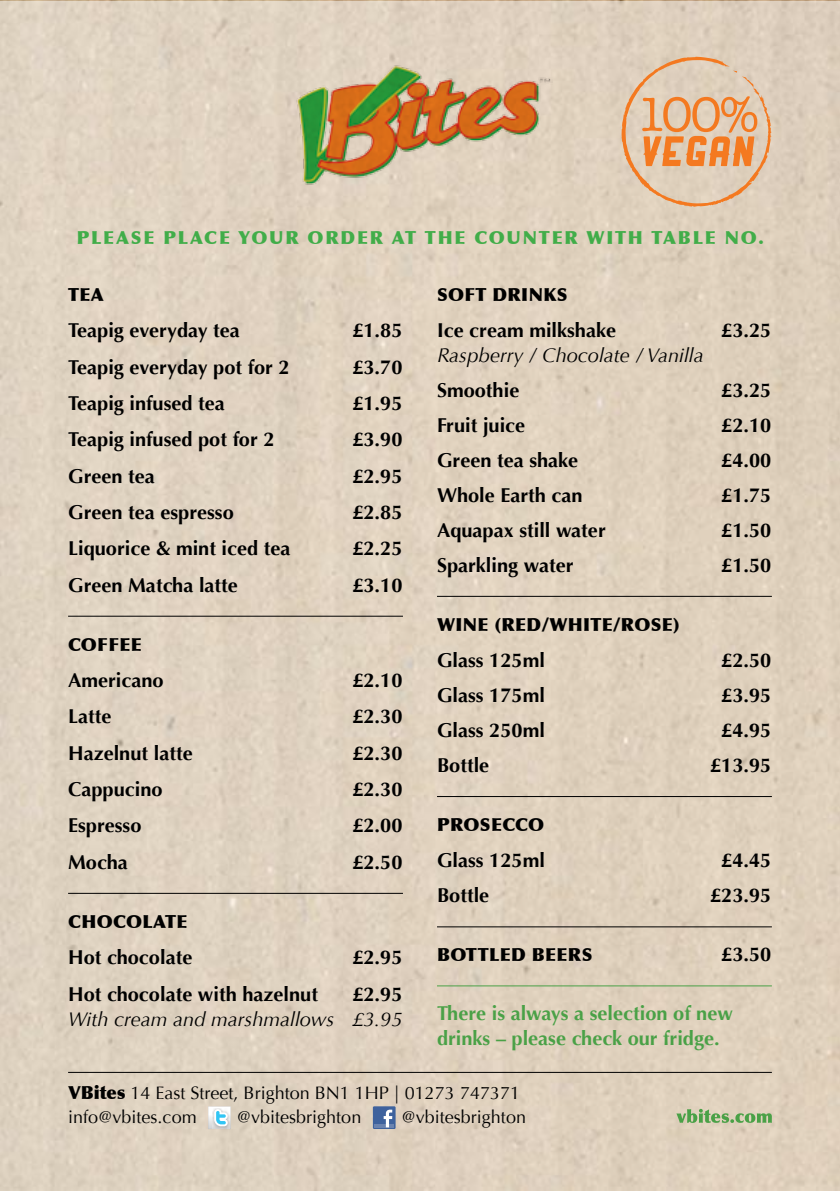
<style>
.page{position:relative;width:840px;height:1191px;background:#fff}
.page>*{position:absolute;margin:0;border:0;box-sizing:border-box;transform-origin:0 0}
.t1{font:700 20px "Optima";color:#000}
.t2{font:italic 20px "Optima";color:#000}
.t3{font:700 20px/25px "Optima";color:#4aa147}
.t4{font:18px/24px "Optima";color:#000}
.t5{font:900 18px "Optima";letter-spacing:.02em;color:#000}
.t6{font:900 18px "Optima";letter-spacing:.1em;color:#41ad49}
.s1{font-weight:900}
</style>
<div class="page">
<div style="left:1px;top:1px;width:838px;height:1190px;background:#dfd1bf"></div>
<img style="left:296px;top:63px;width:256px;height:122px">
<hr style="left:68px;top:1071px;width:703px;height:1px;background:#000">
<div style="left:372px;top:1106px;width:23px;height:23px;background:#3e629d"></div>
<hr style="left:374px;top:1124px;width:20px;height:3px;background:#6a83af">
<svg style="left:383px;top:1109px;width:9px;height:18px"></svg>
<svg style="left:208px;top:1106px;width:23px;height:23px"></svg>
<svg style="left:621px;top:57px;width:150px;height:150px"></svg>
<svg style="left:676px;top:1108px;width:95px;height:15px"></svg>
<hr style="left:68px;top:615px;width:335px;height:1px;background:#000">
<hr style="left:68px;top:893px;width:335px;height:1px;background:#000">
<hr style="left:437px;top:596px;width:334px;height:1px;background:#000">
<hr style="left:437px;top:796px;width:334px;height:1px;background:#000">
<hr style="left:437px;top:926px;width:334px;height:1px;background:#000">
<hr style="left:437px;top:985px;width:334px;height:1px;background:#4aa147">
<p class="t6" style="left:77px;top:227px;width:525px">PLEASE PLACE YOUR ORDER AT TH E COUNTER WITH</p>
<p class="t6" style="left:651px;top:227px;width:26px">TABL</p>
<p class="t6" style="left:704px;top:227px;width:60px">E NO.</p>
<p class="t5" style="left:68px;top:283px;width:35px">TEA</p>
<p class="t1" style="left:68px;top:319px;width:173px">Teapig everyday tea</p>
<p class="t1" style="left:352px;top:319px;width:52px">£1.85</p>
<p class="t1" style="left:68px;top:355px;width:223px">Teapig everyday pot for 2</p>
<p class="t1" style="left:352px;top:355px;width:52px">£3.70</p>
<p class="t1" style="left:68px;top:391px;width:158px">Teapig infused tea</p>
<p class="t1" style="left:352px;top:391px;width:52px">£1.95</p>
<p class="t1" style="left:68px;top:428px;width:208px">Teapig infused pot for 2</p>
<p class="t1" style="left:352px;top:428px;width:52px">£3.90</p>
<p class="t1" style="left:68px;top:464px;width:88px">Green tea</p>
<p class="t1" style="left:352px;top:464px;width:52px">£2.95</p>
<p class="t1" style="left:68px;top:500px;width:167px">Green tea espresso</p>
<p class="t1" style="left:352px;top:500px;width:52px">£2.85</p>
<p class="t1" style="left:68px;top:537px;width:224px">Liquorice &amp; mint iced tea</p>
<p class="t1" style="left:352px;top:537px;width:52px">£2.25</p>
<p class="t1" style="left:68px;top:573px;width:171px">Green Matcha latte</p>
<p class="t1" style="left:352px;top:573px;width:52px">£3.10</p>
<p class="t5" style="left:68px;top:633px;width:14px">COFF</p>
<p class="t5" style="left:119px;top:633px;width:24px">EE</p>
<p class="t1" style="left:68px;top:668px;width:97px">Americano</p>
<p class="t1" style="left:352px;top:668px;width:52px">£2.10</p>
<p class="t1" style="left:68px;top:705px;width:45px">Latte</p>
<p class="t1" style="left:352px;top:705px;width:52px">£2.30</p>
<p class="t1" style="left:68px;top:741px;width:126px">Hazelnut latte</p>
<p class="t1" style="left:352px;top:741px;width:52px">£2.30</p>
<p class="t1" style="left:68px;top:777px;width:96px">Cappucino</p>
<p class="t1" style="left:352px;top:777px;width:52px">£2.30</p>
<p class="t1" style="left:68px;top:814px;width:75px">Espresso</p>
<p class="t1" style="left:352px;top:814px;width:52px">£2.00</p>
<p class="t1" style="left:68px;top:850px;width:61px">Mocha</p>
<p class="t1" style="left:352px;top:850px;width:52px">£2.50</p>
<p class="t5" style="left:68px;top:910px;width:16px">CHO</p>
<p class="t5" style="left:113px;top:910px;width:27px">COLAT</p>
<p class="t5" style="left:176px;top:910px;width:12px">E</p>
<p class="t1" style="left:68px;top:945px;width:126px">Hot chocolate</p>
<p class="t1" style="left:352px;top:945px;width:52px">£2.95</p>
<p class="t1" style="left:68px;top:982px;width:251px">Hot chocolate with hazelnut</p>
<p class="t1" style="left:352px;top:982px;width:52px">£2.95</p>
<p class="t2" style="left:68px;top:1007px;width:335px">With cream and marshmallows £3.95</p>
<p class="t5" style="left:437px;top:283px;width:14px">SOFT</p>
<p class="t5" style="left:492px;top:283px;width:76px">DRIN KS</p>
<p class="t1" style="left:437px;top:319px;width:180px">Ice cream milkshake</p>
<p class="t1" style="left:720px;top:319px;width:52px">£3.25</p>
<p class="t2" style="left:437px;top:344px;width:268px">Raspberry / Chocolate / Vanilla</p>
<p class="t1" style="left:437px;top:379px;width:84px">Smoothie</p>
<p class="t1" style="left:720px;top:379px;width:52px">£3.25</p>
<p class="t1" style="left:437px;top:414px;width:90px">Fruit juice</p>
<p class="t1" style="left:720px;top:414px;width:52px">£2.10</p>
<p class="t1" style="left:437px;top:448px;width:143px">Green tea shake</p>
<p class="t1" style="left:720px;top:448px;width:52px">£4.00</p>
<p class="t1" style="left:437px;top:483px;width:147px">Whole Earth can</p>
<p class="t1" style="left:720px;top:483px;width:52px">£1.75</p>
<p class="t1" style="left:437px;top:518px;width:170px">Aquapax still water</p>
<p class="t1" style="left:720px;top:518px;width:52px">£1.50</p>
<p class="t1" style="left:437px;top:553px;width:138px">Sparkling water</p>
<p class="t1" style="left:720px;top:553px;width:52px">£1.50</p>
<p class="t5" style="left:437px;top:613px;width:244px">WIN E (RE D/WHITE/ROSE)</p>
<p class="t1" style="left:437px;top:649px;width:109px">Glass 125ml</p>
<p class="t1" style="left:720px;top:649px;width:52px">£2.50</p>
<p class="t1" style="left:437px;top:683px;width:109px">Glass 175ml</p>
<p class="t1" style="left:720px;top:683px;width:52px">£3.95</p>
<p class="t1" style="left:437px;top:718px;width:109px">Glass 250ml</p>
<p class="t1" style="left:720px;top:718px;width:52px">£4.95</p>
<p class="t1" style="left:437px;top:753px;width:54px">Bottle</p>
<p class="t1" style="left:709px;top:753px;width:63px">£13.95</p>
<p class="t5" style="left:437px;top:813px;width:104px">PROSECCO</p>
<p class="t1" style="left:437px;top:849px;width:109px">Glass 125ml</p>
<p class="t1" style="left:720px;top:849px;width:52px">£4.45</p>
<p class="t1" style="left:437px;top:884px;width:54px">Bottle</p>
<p class="t1" style="left:709px;top:884px;width:63px">£23.95</p>
<p class="t5" style="left:437px;top:944px;width:27px">BOTTL</p>
<p class="t5" style="left:499px;top:944px;width:88px">ED BEERS</p>
<p class="t1" style="left:720px;top:943px;width:52px">£3.50</p>
<p class="t3" style="left:437px;top:1001px;width:297px">There is always a selection of new drinks – please check our fridge.</p>
<p class="t4" style="left:68px;top:1081px;width:453px"><span class="s1">VBITES</span> 14 East Street, Brighton BN1 1HP | 01273 747371 info@vbites.com</p>
<p class="t4" style="left:237px;top:1105px;width:126px">@vbitesbrighton</p>
<p class="t4" style="left:401px;top:1105px;width:126px">@vbitesbrighton</p>
</div>
